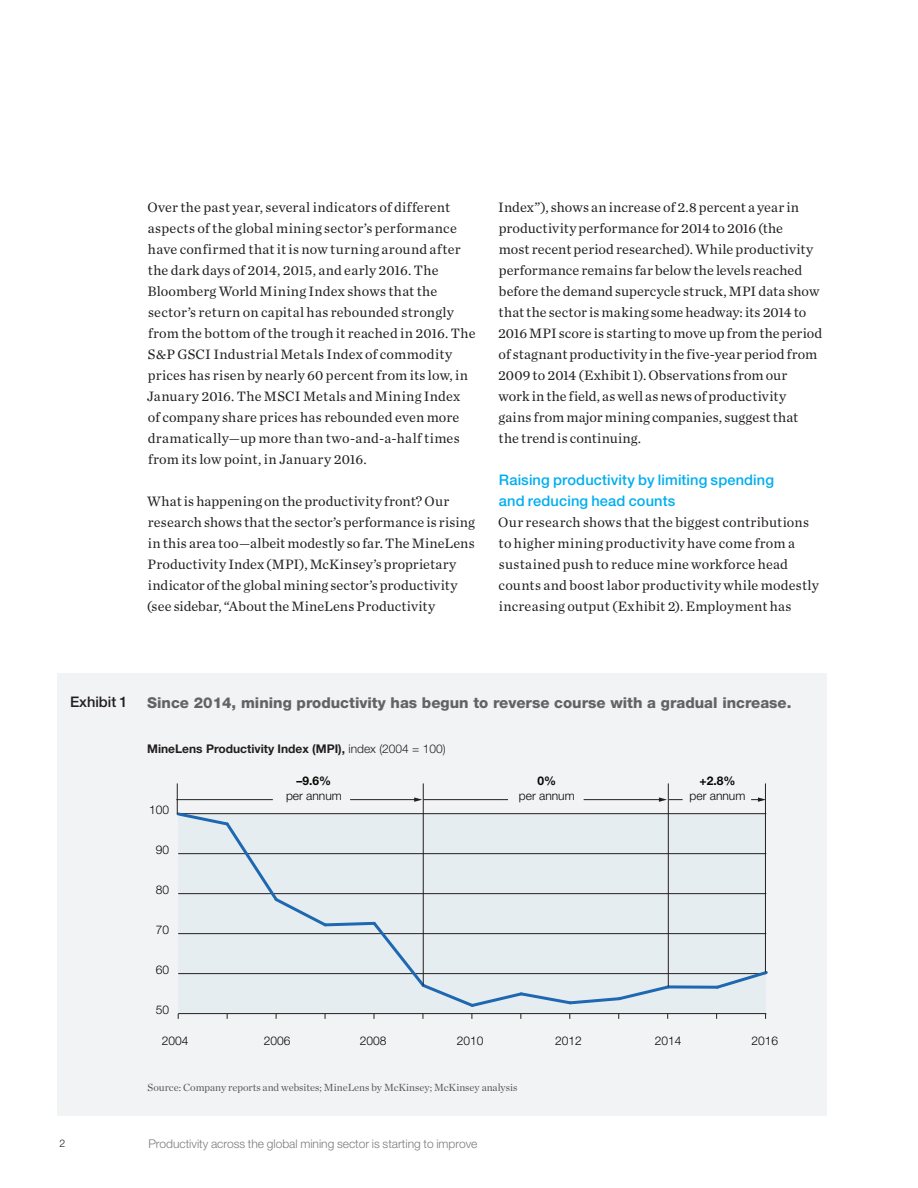
<style>
.page{position:relative;width:918px;height:1188px;background:#fff}
.page>*{position:absolute;margin:0;border:0;box-sizing:border-box;transform-origin:0 0}
.t1{font:800 15px/21px "Helvetica Neue LT Std";color:#231f20}
.t2{font:800 15px "Helvetica Neue LT Std";color:#636366}
.t3{font:500 14.7px/21px "Helvetica Neue LT Std";letter-spacing:.01em;color:#00aeef}
.t4{font:500 14.7px "Helvetica Neue LT Std";color:#231f20}
.t5{font:14.25px/21px "Chronicle Text G1";letter-spacing:.01em;color:#231f20}
.t6{font:300 12px "Helvetica Neue LT Std";color:#050504}
.t7{font:300 12px "Helvetica Neue LT Std";color:#7a7c7f}
.t8{font:700 12px "Helvetica Neue LT Std";color:#231f20}
.t9{font:700 12px "Helvetica Neue LT Std";color:#050504}
.t10{font:10.5px "Chronicle Deck";color:#57585a}
.t11{font:300 10.5px "Helvetica Neue LT Std";color:#231f20}
.s1{font-weight:300}
</style>
<div class="page">
<div style="left:58px;top:673px;width:769px;height:443px;background:#f2f3f4"></div>
<div style="left:178px;top:814px;width:588px;height:200px;background:#e6edf0"></div>
<hr style="left:178px;top:1013px;width:588px;height:1px;background:#231f20">
<hr style="left:178px;top:973px;width:588px;height:1px;background:#231f20">
<hr style="left:178px;top:933px;width:588px;height:1px;background:#231f20">
<hr style="left:178px;top:893px;width:588px;height:1px;background:#231f20">
<hr style="left:178px;top:853px;width:588px;height:1px;background:#231f20">
<hr style="left:178px;top:813px;width:588px;height:1px;background:#231f20">
<svg style="left:176px;top:810px;width:496px;height:209px"></svg>
<svg style="left:668px;top:985px;width:46px;height:4px"></svg>
<svg style="left:714px;top:971px;width:54px;height:18px"></svg>
<hr style="left:423px;top:783px;width:1px;height:202px;background:#231f20">
<hr style="left:668px;top:783px;width:1px;height:203px;background:#231f20">
<hr style="left:765px;top:783px;width:1px;height:189px;background:#231f20">
<hr style="left:177px;top:783px;width:1px;height:31px;background:#231f20">
<hr style="left:350px;top:799px;width:66px;height:1px;background:#231f20">
<svg style="left:414px;top:797px;width:8px;height:5px"></svg>
<hr style="left:176px;top:799px;width:97px;height:1px;background:#231f20">
<hr style="left:424px;top:799px;width:84px;height:1px;background:#231f20">
<hr style="left:584px;top:799px;width:76px;height:1px;background:#231f20">
<svg style="left:659px;top:797px;width:24px;height:5px"></svg>
<svg style="left:751px;top:797px;width:14px;height:5px"></svg>
<p class="t5" style="left:498px;top:196px;width:326px">Index”), shows an increase of 2.8 percent a year in productivity performance for 2014 to 2016 (the<br>most recent period researched). While productivity performance remains far below the levels reached before the demand supercycle struck, MPI data show that the sector is making some headway: its 2014 to 2016 MPI score is starting to move up from the period of stagnant productivity in the five-year period from 2009 to 2014 (Exhibit 1). Observations from our<br>work in the field, as well as news of productivity<br>gains from major mining companies, suggest that<br>the trend is continuing.</p>
<p class="t3" style="left:499px;top:469px;width:277px">Raising productivity by limiting spending and reducing head counts</p>
<p class="t5" style="left:498px;top:511px;width:322px">Our research shows that the biggest contributions to higher mining productivity have come from a sustained push to reduce mine workforce head counts and boost labor productivity while modestly increasing output (Exhibit 2). Employment has</p>
<p class="t5" style="left:147px;top:196px;width:330px">Over the past year, several indicators of different aspects of the global mining sector’s performance have confirmed that it is now turning around after the dark days of 2014, 2015, and early 2016. The Bloomberg World Mining Index shows that the sector’s return on capital has rebounded strongly from the bottom of the trough it reached in 2016. The S&amp;P GSCI Industrial Metals Index of commodity prices has risen by nearly 60 percent from its low, in January 2016. The MSCI Metals and Mining Index of company share prices has rebounded even more dramatically—up more than two-and-a-half times from its low point, in January 2016.</p>
<p class="t5" style="left:147px;top:490px;width:330px">What is happening on the productivity front? Our research shows that the sector’s performance is rising in this area too—albeit modestly so far. The MineLens Productivity Index (MPI), McKinsey’s proprietary indicator of the global mining sector’s productivity (see sidebar, “About the MineLens Productivity</p>
<p class="t1" style="left:148px;top:526px;width:448px">Universal 2018<br>Productivity performance across the global mining industry<br>Exhibit 1 of 2</p>
<p class="t4" style="left:70px;top:693px;width:59px">Exhibit 1</p>
<p class="t2" style="left:147px;top:694px;width:646px">Since 2014, mining productivity has begun to reverse course with a gradual increase.</p>
<p class="t8" style="left:147px;top:742px;width:300px">MineLens Productivity Index (MPI), <span class="s1">index (2004 = 100)</span></p>
<p class="t6" style="left:149px;top:803px;width:22px">100</p>
<p class="t6" style="left:156px;top:843px;width:15px">90</p>
<p class="t6" style="left:156px;top:883px;width:15px">80</p>
<p class="t6" style="left:156px;top:923px;width:15px">70</p>
<p class="t6" style="left:156px;top:963px;width:15px">60</p>
<p class="t6" style="left:156px;top:1003px;width:15px">50</p>
<p class="t9" style="left:297px;top:774px;width:36px">–9.6%</p>
<p class="t6" style="left:286px;top:789px;width:57px">per annum</p>
<p class="t9" style="left:538px;top:774px;width:20px">0%</p>
<p class="t6" style="left:519px;top:789px;width:57px">per annum</p>
<p class="t9" style="left:700px;top:774px;width:37px">+2.8%</p>
<p class="t6" style="left:690px;top:789px;width:57px">per annum</p>
<p class="t6" style="left:162px;top:1033px;width:28px">2004</p>
<p class="t6" style="left:264px;top:1033px;width:28px">2006</p>
<p class="t6" style="left:360px;top:1033px;width:28px">2008</p>
<p class="t6" style="left:457px;top:1033px;width:28px">2010</p>
<p class="t6" style="left:555px;top:1033px;width:28px">2012</p>
<p class="t6" style="left:655px;top:1033px;width:28px">2014</p>
<p class="t6" style="left:752px;top:1033px;width:28px">2016</p>
<p class="t10" style="left:148px;top:1080px;width:371px">Source: Company reports and websites; MineLens by McKinsey; McKinsey analysis</p>
<p class="t11" style="left:60px;top:1137px;width:7px">2</p>
<p class="t7" style="left:148px;top:1136px;width:331px">Productivity across the global mining sector is starting to improve</p>
</div>
